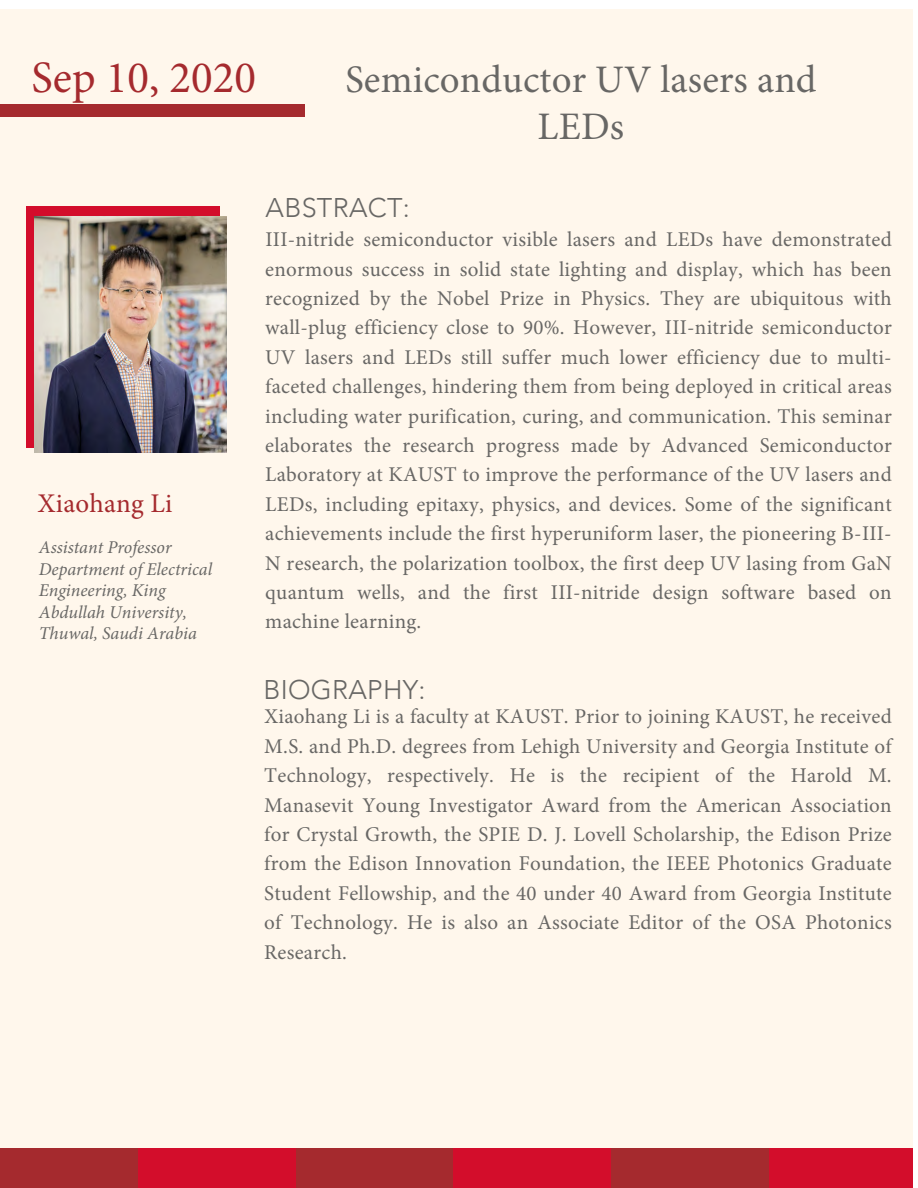
<style>
.page{position:relative;width:918px;height:1188px;background:#fff}
.page>*{position:absolute;margin:0;border:0;box-sizing:border-box;transform-origin:0 0}
.t1{font:45px "Minion Pro";color:#a52a2e}
.t2{font:39px/46.8px "Minion Pro";letter-spacing:.005em;color:#686765;text-align:center}
.t3{font:300 27px "Avenir";letter-spacing:.01em;color:#686765}
.t4{font:27px "Minion Pro";letter-spacing:.01em;color:#a52a2e}
.t5{font:21px/29.4px "Minion Pro";letter-spacing:.015em;color:#686765;text-align:justify}
.t6{font:italic 18px/21.5px "Minion Pro";color:#686765}
</style>
<div class="page">
<div style="left:0;top:9px;width:913px;height:1179px;background:#fff7ec"></div>
<div style="left:0;top:104px;width:305px;height:13px;background:#a52a2e"></div>
<div style="left:26px;top:206px;width:193px;height:241px;background:#d30d2b"></div>
<div style="left:0;top:1148px;width:139px;height:40px;background:#a52a2e"></div>
<div style="left:139px;top:1148px;width:157px;height:40px;background:#d30d2b"></div>
<div style="left:296px;top:1148px;width:158px;height:40px;background:#a52a2e"></div>
<div style="left:454px;top:1148px;width:157px;height:40px;background:#d30d2b"></div>
<div style="left:611px;top:1148px;width:158px;height:40px;background:#a52a2e"></div>
<div style="left:769px;top:1148px;width:144px;height:40px;background:#d30d2b"></div>
<img style="left:34px;top:216px;width:192px;height:236px">
<h1 class="t1" style="left:32px;top:47px;width:226px">Sep 10, 2020</h1>
<h2 class="t2" style="left:345px;top:56px;width:473px">Semiconductor UV lasers and<br>LEDs</h2>
<p class="t4" style="left:38px;top:485px;width:136px">Xiaohang Li</p>
<p class="t6" style="left:39px;top:537px;width:175px">Assistant Professor<br>Department of Electrical<br>Engineering, King<br>Abdullah University,<br>Thuwal, Saudi Arabia</p>
<p class="t3" style="left:266px;top:192px;width:146px">ABSTRACT:</p>
<p class="t5" style="left:265px;top:225px;width:628px">III-nitride semiconductor visible lasers and LEDs have demonstrated enormous success in solid state lighting and display, which has been recognized by the Nobel Prize in Physics. They are ubiquitous with wall-plug efficiency close to 90%. However, III-nitride semiconductor UV lasers and LEDs still suffer much lower efficiency due to multi&shy;faceted challenges, hindering them from being deployed in critical areas including water purification, curing, and communication. This seminar elaborates the research progress made by Advanced Semiconductor Laboratory at KAUST to improve the performance of the UV lasers and LEDs, including epitaxy, physics, and devices. Some of the significant achievements include the first hyperuniform laser, the pioneering B-III-N research, the polarization toolbox, the first deep UV lasing from GaN quantum wells, and the first III-nitride design software based on machine learning.</p>
<p class="t3" style="left:264px;top:673px;width:163px">BIOGRAPHY:</p>
<p class="t5" style="left:264px;top:702px;width:629px">Xiaohang Li is a faculty at KAUST. Prior to joining KAUST, he received M.S. and Ph.D. degrees from Lehigh University and Georgia Institute of Technology, respectively. He is the recipient of the Harold M.<br>Manasevit Young Investigator Award from the American Association for Crystal Growth, the SPIE D. J. Lovell Scholarship, the Edison Prize from the Edison Innovation Foundation, the IEEE Photonics Graduate Student Fellowship, and the 40 under 40 Award from Georgia Institute of Technology. He is also an Associate Editor of the OSA Photonics Research.</p>
</div>
